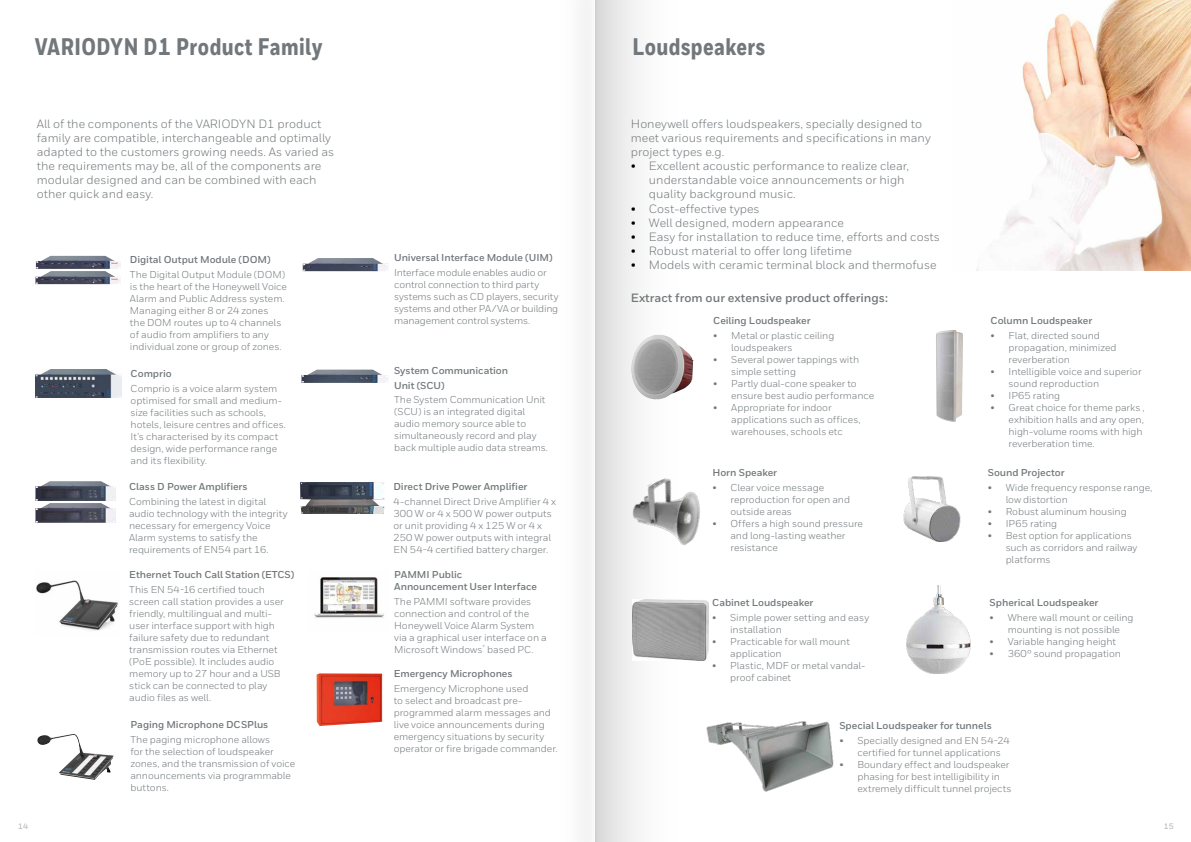
<style>
.page{position:relative;width:1191px;height:842px;background:#fff}
.page>*{position:absolute;margin:0;border:0;box-sizing:border-box;transform-origin:0 0}
.t1{font:800 24px "Honeywell Cond";letter-spacing:.02em;color:#71777a}
.t2{font:12px/14.2px "Honeywell Sans";color:#71777a}
.t3{font:700 12px "Honeywell Sans";color:#71777a}
.t4{font:10px/12px "Honeywell Sans";letter-spacing:-.005em;color:#71777a}
.t5{font:700 10px/14.8px "Honeywell Sans";letter-spacing:-.005em;color:#71777a}
.t6{font:700 8px "Honeywell Sans";color:#b9bec1}
.s1{color:#000}
</style>
<div class="page">
<div style="left:595px;top:0;width:85px;height:842px;background:linear-gradient(to right,#ddd,#fff)"></div>
<div style="left:557px;top:0;width:38px;height:842px;background:#f9f9f9"></div>
<img style="left:36px;top:580px;width:82px;height:51px">
<img style="left:936px;top:330px;width:27px;height:92px">
<img style="left:36px;top:256px;width:85px;height:13px">
<img style="left:35px;top:271px;width:86px;height:13px">
<img style="left:35px;top:481px;width:81px;height:20px">
<img style="left:35px;top:503px;width:81px;height:20px">
<img style="left:300px;top:483px;width:85px;height:31px">
<img style="left:301px;top:370px;width:87px;height:13px">
<img style="left:303px;top:258px;width:85px;height:13px">
<img style="left:36px;top:369px;width:85px;height:28px">
<img style="left:314px;top:577px;width:70px;height:41px">
<img style="left:37px;top:734px;width:74px;height:46px">
<img style="left:903px;top:476px;width:58px;height:65px">
<img style="left:632px;top:600px;width:76px;height:60px">
<img style="left:631px;top:335px;width:63px;height:64px">
<img style="left:610px;top:455px;width:90px;height:114px">
<img style="left:906px;top:585px;width:65px;height:88px">
<img style="left:976px;top:0;width:215px;height:270px">
<img style="left:317px;top:673px;width:65px;height:53px">
<img style="left:706px;top:721px;width:128px;height:71px">
<h1 class="t1" style="left:35px;top:32px;width:289px">VARIODYN D1 Product Family</h1>
<p class="t2" style="left:37px;top:116px;width:299px">All of the components of the VARIODYN D1 product family are compatible, interchangeable and optimally adapted to the customers growing needs. As varied as the requirements may be, all of the components are modular designed and can be combined with each other quick and easy.</p>
<p class="t5" style="left:130px;top:252px;width:142px">Digital Output Module (DOM)</p>
<p class="t4" style="left:130px;top:268px;width:158px">The Digital Output Module (DOM) is the heart of the Honeywell Voice<br>Alarm and Public Address system.<br>Managing either 8 or 24 zones<br>the DOM routes up to 4 channels of audio from amplifiers to any individual zone or group of zones.</p>
<p class="t5" style="left:131px;top:366px;width:42px">Comprio</p>
<p class="t4" style="left:131px;top:382px;width:157px">Comprio is a voice alarm system optimised for small and medium&shy;size facilities such as schools, hotels, leisure centres and offices.<br>It's characterised by its compact design, wide performance range and its flexibility.</p>
<p class="t5" style="left:129px;top:479px;width:120px">Class D Power Amplifiers</p>
<p class="t4" style="left:129px;top:495px;width:160px">Combining the latest in digital audio technology with the integrity necessary for emergency Voice<br>Alarm systems to satisfy the requirements of EN54 part 16.</p>
<p class="t5" style="left:129px;top:567px;width:166px">Ethernet Touch Call Station (ETCS)</p>
<p class="t4" style="left:129px;top:583px;width:156px">This EN 54-16 certified touch screen call station provides a user friendly, multilingual and multi&shy;user interface support with high failure safety due to redundant transmission routes via Ethernet (PoE possible). It includes audio memory up to 27 hour and a USB stick can be connected to play audio files as well.</p>
<p class="t5" style="left:130px;top:717px;width:139px">Paging Microphone DCSPlus</p>
<p class="t4" style="left:130px;top:733px;width:166px">The paging microphone allows<br>for the selection of loudspeaker zones, and the transmission of voice announcements via programmable buttons.</p>
<p class="t5" style="left:394px;top:250px;width:160px">Universal Interface Module (UIM)</p>
<p class="t4" style="left:394px;top:266px;width:166px">Interface module enables audio or control connection to third party systems such as CD players, security systems and other PA/VA or building management control systems.</p>
<p class="t5" style="left:394px;top:363px;width:115px">System Communication<br>Unit (SCU)</p>
<p class="t4" style="left:394px;top:394px;width:155px">The System Communication Unit (SCU) is an integrated digital audio memory source able to simultaneously record and play back multiple audio data streams.</p>
<p class="t5" style="left:393px;top:479px;width:135px">Direct Drive Power Amplifier</p>
<p class="t4" style="left:393px;top:495px;width:164px">4-channel Direct Drive Amplifier 4 x<br>300 W or 4 x 500 W power outputs or unit providing 4 x 125 W or 4 x<br>250 W power outputs with integral<br>EN 54-4 certified battery charger.</p>
<p class="t5" style="left:394px;top:569px;width:144px;line-height:12px">PAMMI Public<br>Announcement User Interface</p>
<p class="t4" style="left:394px;top:595px;width:154px">The PAMMI software provides connection and control of the<br>Honeywell Voice Alarm System via a graphical user interface on a<br>Microsoft Windows<sup>®</sup> based PC.</p>
<p class="t5" style="left:394px;top:666px;width:120px">Emergency Microphones</p>
<p class="t4" style="left:394px;top:682px;width:165px">Emergency Microphone used<br>to select and broadcast pre&shy;programmed alarm messages and live voice announcements during emergency situations by security operator or fire brigade commander.</p>
<h1 class="t1" style="left:632px;top:32px;width:134px">Loudspeakers</h1>
<p class="t2" style="left:631px;top:116px;width:301px">Honeywell offers loudspeakers, specially designed to meet various requirements and specifications in many project types e.g.</p>
<p class="t2" style="left:649px;top:159px;width:262px;text-indent:-18px"><span class="s1">•</span> Excellent acoustic performance to realize clear, understandable voice announcements or high quality background music.</p>
<p class="t2" style="left:631px;top:201px;width:130px"><span class="s1">•</span> Cost-effective types</p>
<p class="t2" style="left:631px;top:216px;width:214px"><span class="s1">•</span> Well designed, modern appearance</p>
<p class="t2" style="left:631px;top:230px;width:310px"><span class="s1">•</span> Easy for installation to reduce time, efforts and costs</p>
<p class="t2" style="left:631px;top:244px;width:222px"><span class="s1">•</span> Robust material to offer long lifetime</p>
<p class="t2" style="left:631px;top:258px;width:307px"><span class="s1">•</span> Models with ceramic terminal block and thermofuse</p>
<p class="t3" style="left:631px;top:291px;width:258px">Extract from our extensive product offerings:</p>
<p class="t5" style="left:713px;top:313px;width:99px">Ceiling Loudspeaker</p>
<p class="t4" style="left:731px;top:329px;width:105px;text-indent:-18px">• Metal or plastic ceiling loudspeakers</p>
<p class="t4" style="left:731px;top:353px;width:129px;text-indent:-18px">• Several power tappings with simple setting</p>
<p class="t4" style="left:731px;top:377px;width:145px;text-indent:-18px">• Partly dual-cone speaker to ensure best audio performance</p>
<p class="t4" style="left:731px;top:401px;width:131px;text-indent:-18px">• Appropriate for indoor applications such as offices, warehouses, schools etc</p>
<p class="t5" style="left:712px;top:465px;width:66px">Horn Speaker</p>
<p class="t4" style="left:730px;top:481px;width:121px;text-indent:-18px">• Clear voice message reproduction for open and outside areas</p>
<p class="t4" style="left:730px;top:517px;width:134px;text-indent:-18px">• Offers a high sound pressure and long-lasting weather resistance</p>
<p class="t5" style="left:712px;top:595px;width:103px">Cabinet Loudspeaker</p>
<p class="t4" style="left:730px;top:611px;width:140px;text-indent:-18px">• Simple power setting and easy installation</p>
<p class="t4" style="left:730px;top:635px;width:121px;text-indent:-18px">• Practicable for wall mount application</p>
<p class="t4" style="left:730px;top:659px;width:136px;text-indent:-18px">• Plastic, MDF or metal vandal&shy;proof cabinet</p>
<p class="t5" style="left:990px;top:313px;width:103px">Column Loudspeaker</p>
<p class="t4" style="left:1008px;top:329px;width:109px;text-indent:-18px">• Flat, directed sound propagation, minimized reverberation</p>
<p class="t4" style="left:1008px;top:365px;width:134px;text-indent:-18px">• Intelligible voice and superior sound reproduction</p>
<p class="t4" style="left:990px;top:389px;width:71px">• IP65 rating</p>
<p class="t4" style="left:1008px;top:401px;width:137px;text-indent:-18px">• Great choice for theme parks , exhibition halls and any open, high-volume rooms with high reverberation time.</p>
<p class="t5" style="left:987px;top:465px;width:79px">Sound Projector</p>
<p class="t4" style="left:1005px;top:481px;width:148px;text-indent:-18px">• Wide frequency response range, low distortion</p>
<p class="t4" style="left:987px;top:505px;width:141px">• Robust aluminum housing</p>
<p class="t4" style="left:987px;top:517px;width:71px">• IP65 rating</p>
<p class="t4" style="left:1005px;top:529px;width:133px;text-indent:-18px">• Best option for applications such as corridors and railway platforms</p>
<p class="t5" style="left:989px;top:595px;width:110px">Spherical Loudspeaker</p>
<p class="t4" style="left:989px;top:611px;width:145px;text-align:center">• Where wall mount or ceiling mounting is not possible</p>
<p class="t4" style="left:989px;top:635px;width:128px">• Variable hanging height</p>
<p class="t4" style="left:989px;top:647px;width:133px">• 360° sound propagation</p>
<p class="t5" style="left:839px;top:719px;width:154px">Special Loudspeaker for tunnels</p>
<p class="t4" style="left:857px;top:735px;width:154px;text-indent:-18px">• Specially designed and EN 54-24 certified for tunnel applications</p>
<p class="t4" style="left:857px;top:759px;width:156px;text-indent:-18px">• Boundary effect and loudspeaker phasing for best intelligibility in extremely difficult tunnel projects</p>
<p class="t6" style="left:18px;top:821px;width:11px">14</p>
<p class="t6" style="left:1163px;top:821px;width:11px">15</p>
</div>
